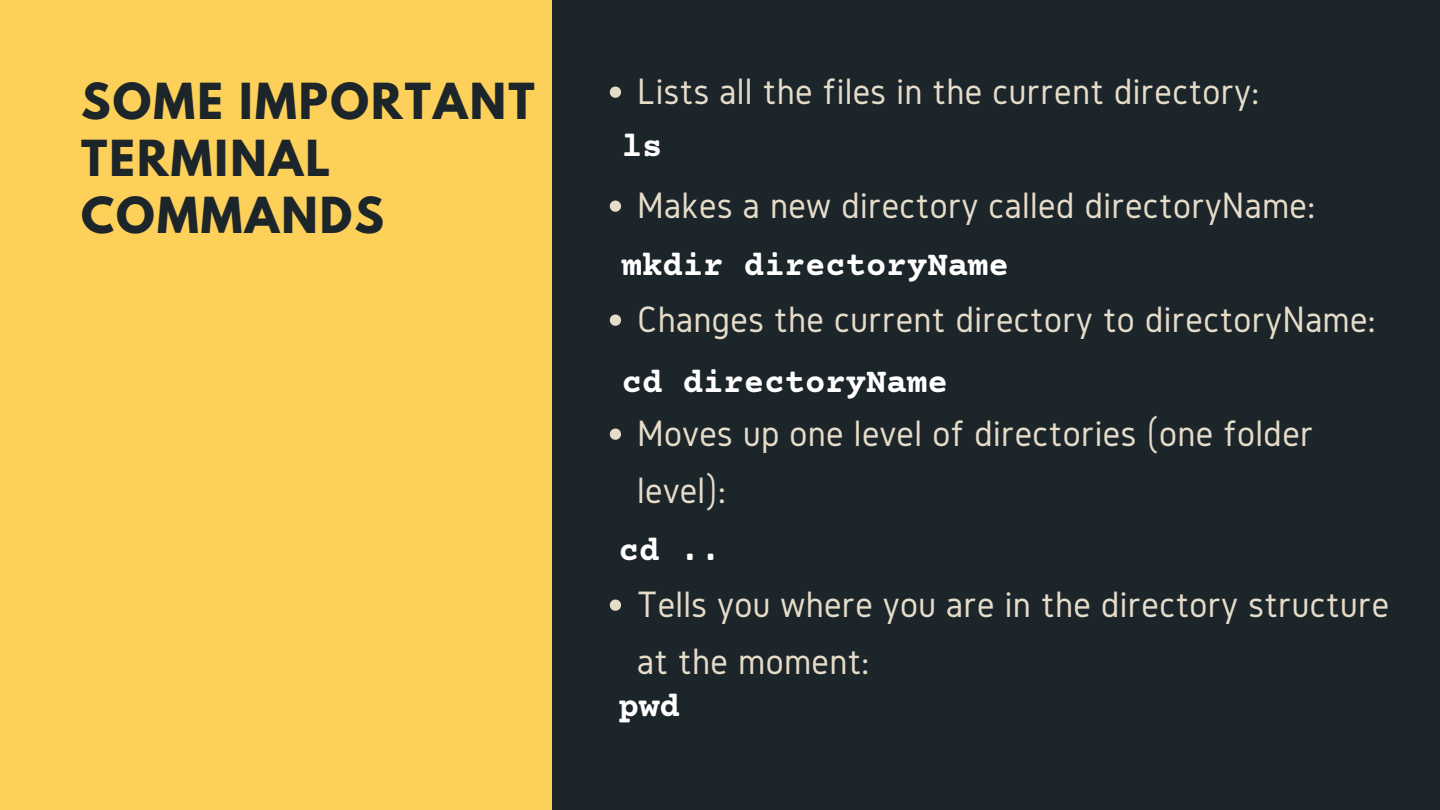
<style>
.page{position:relative;width:1440px;height:810px;background:#1c2529}
.page>*{position:absolute;margin:0;border:0;box-sizing:border-box;transform-origin:0 0}
.t1{font:700 44px/57px "League Spartan";letter-spacing:.05em;color:#1c2529}
.t2{font:38.2px/57px "Gidole";letter-spacing:.01em;color:#e6dcca}
.t3{font:700 34px "Courier Prime";color:#fff}
</style>
<div class="page">
<div style="left:0;top:0;width:552px;height:810px;background:#fdd05a"></div>
<svg style="left:610px;top:87px;width:11px;height:11px"></svg>
<svg style="left:610px;top:201px;width:11px;height:11px"></svg>
<svg style="left:610px;top:315px;width:11px;height:11px"></svg>
<svg style="left:610px;top:429px;width:11px;height:11px"></svg>
<svg style="left:610px;top:600px;width:11px;height:11px"></svg>
<p class="t1" style="left:81px;top:79px;width:455px">SOME IMPORTANT<br>TERMINAL<br>COMMANDS</p>
<p class="t2" style="left:637px;top:62px;width:623px">Lists all the files in the current directory:</p>
<p class="t3" style="left:622px;top:129px;width:42px">ls</p>
<p class="t2" style="left:637px;top:176px;width:679px">Makes a new directory called directoryName:</p>
<p class="t3" style="left:622px;top:248px;width:389px">mkdir directoryName</p>
<p class="t2" style="left:637px;top:290px;width:740px">Changes the current directory to directoryName:</p>
<p class="t3" style="left:622px;top:365px;width:328px">cd directoryName</p>
<p class="t2" style="left:637px;top:404px;width:678px">Moves up one level of directories (one folder level):</p>
<p class="t3" style="left:619px;top:534px;width:103px">cd ..</p>
<p class="t2" style="left:637px;top:575px;width:753px">Tells you where you are in the directory structure at the moment:</p>
<p class="t3" style="left:619px;top:689px;width:63px">pwd</p>
</div>
